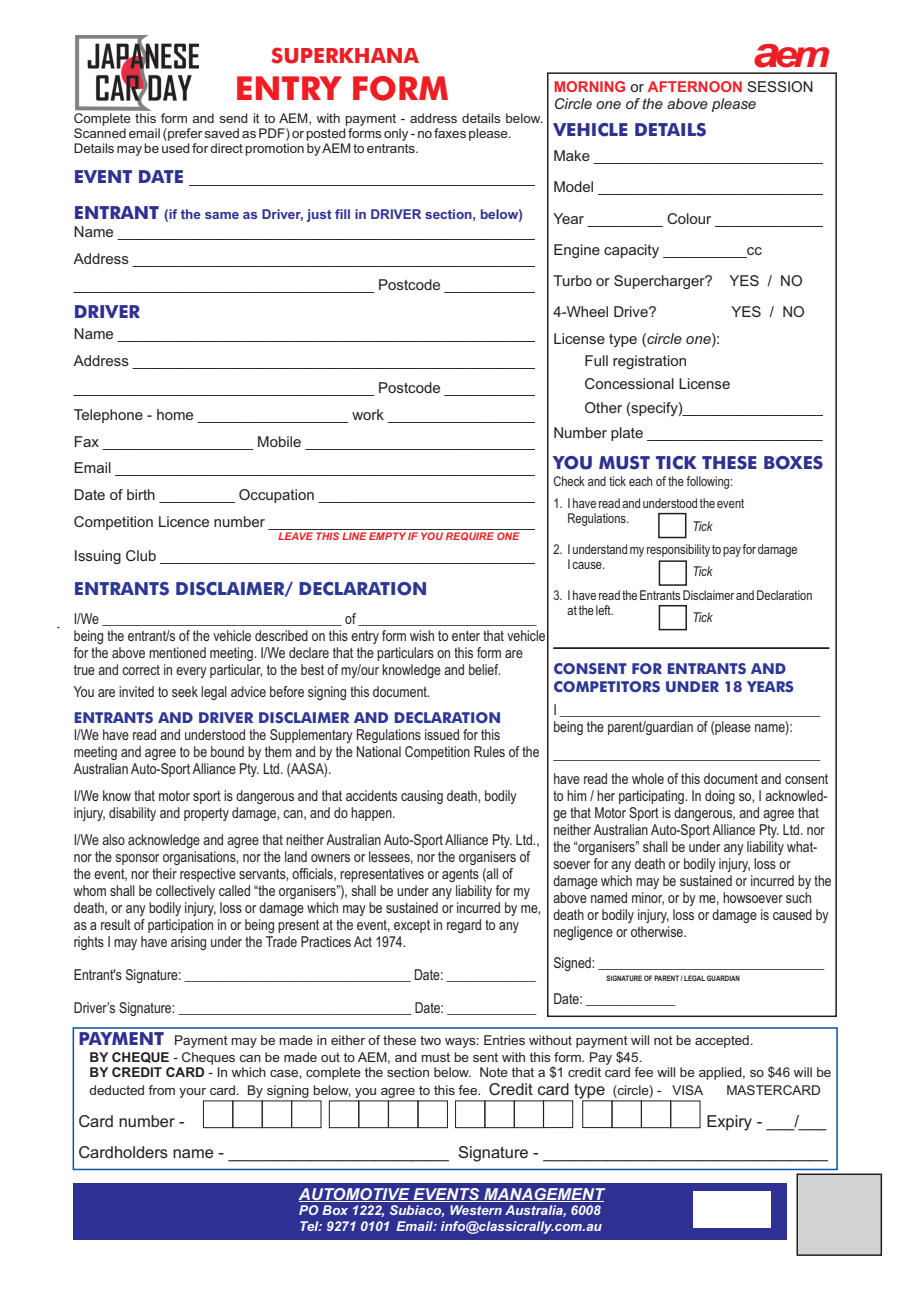
<style>
.page{position:relative;width:920px;height:1290px;background:#fff}
.page>*{position:absolute;margin:0;border:0;box-sizing:border-box;transform-origin:0 0}
.t1{font:italic 700 37.5px "Arial";color:#ee1d23;scale:1.12 1}
.t2{font:500 33px "Futura BT";color:#ee1d23}
.t3{font:500 21px "Futura BT";color:#ee1d23}
.t4{font:500 18px "Futura BT";color:#2e3092}
.t5{font:500 18px "Futura BT";color:#2c3695}
.t6{font:16.5px/31.8px "Arial";color:#231f20;text-align:right}
.t7{font:italic 700 16.5px "Arial";color:#fff}
.t8{font:15px/17px "Arial Narrow";color:#231f20}
.t9{font:15px/26.8px "Arial";color:#231f20}
.t10{font:500 15px/18px "Futura BT";color:#2c3695}
.t11{font:italic 15px/16.8px "Arial";color:#231f20}
.t12{font:13.5px/16.5px "Arial";color:#231f20}
.t13{font:13.5px/15.3px "Arial Narrow";color:#231f20}
.t14{font:italic 700 13.5px/15.1px "Arial";color:#fff}
.t15{font:700 13.5px "Arial";color:#2e3092}
.t16{font:italic 13.5px "Arial Narrow";color:#231f20}
.t17{font:13.35px/14.9px "Arial";color:#231f20}
.t18{font:italic 700 10.5px "Arial";color:#ee1d23}
.t19{font:700 7.5px "Arial Narrow";color:#231f20}
.s1{font-size:43.8px}
.s2{font-weight:700;font-style:normal;color:#ee2028}
.s3{font-style:normal}
.s4{font-family:"Futura BT";font-weight:500;font-size:18px}
.s5{font-style:italic}
.s6{font-family:"Futura BT";font-weight:500;font-size:18px;color:#2e3092}
.s7{font-weight:700}
.s8{font-size:16.5px}
</style>
<div class="page">
<div style="left:658px;top:513px;width:28px;height:25px;border:2px solid #231f20"></div>
<div style="left:659px;top:605px;width:28px;height:25px;border:2px solid #231f20"></div>
<div style="left:659px;top:560px;width:28px;height:26px;border:2px solid #231f20"></div>
<div style="left:73px;top:1027px;width:765px;height:143px;border:2px solid #0a52a4"></div>
<div style="left:73px;top:1183px;width:714px;height:56px;background:#2e3092"></div>
<hr style="left:299px;top:1201px;width:305px;height:1px;background:#fff">
<div style="left:514px;top:1100px;width:30px;height:28px;border:1px solid #231f20"></div>
<div style="left:388px;top:1100px;width:30px;height:28px;border:1px solid #231f20"></div>
<div style="left:485px;top:1100px;width:30px;height:28px;border:1px solid #231f20"></div>
<div style="left:455px;top:1100px;width:30px;height:28px;border:1px solid #231f20"></div>
<div style="left:543px;top:1100px;width:30px;height:28px;border:1px solid #231f20"></div>
<div style="left:582px;top:1100px;width:30px;height:28px;border:1px solid #231f20"></div>
<div style="left:418px;top:1100px;width:30px;height:28px;border:1px solid #231f20"></div>
<div style="left:359px;top:1100px;width:30px;height:28px;border:1px solid #231f20"></div>
<div style="left:329px;top:1100px;width:30px;height:28px;border:1px solid #231f20"></div>
<div style="left:291px;top:1100px;width:30px;height:28px;border:1px solid #231f20"></div>
<div style="left:262px;top:1100px;width:30px;height:28px;border:1px solid #231f20"></div>
<div style="left:232px;top:1100px;width:31px;height:28px;border:1px solid #231f20"></div>
<div style="left:203px;top:1100px;width:30px;height:28px;border:1px solid #231f20"></div>
<div style="left:670px;top:1100px;width:30px;height:28px;border:1px solid #231f20"></div>
<div style="left:641px;top:1100px;width:30px;height:28px;border:1px solid #231f20"></div>
<div style="left:612px;top:1100px;width:30px;height:28px;border:1px solid #231f20"></div>
<div style="left:547px;top:72px;width:290px;height:945px;border:2px solid #231f20"></div>
<div style="left:553px;top:648px;width:276px;height:1px;border:1px solid #231f20"></div>
<div style="left:693px;top:1191px;width:78px;height:37px;background:#fff"></div>
<svg style="left:796px;top:1173px;width:87px;height:83px;background:#c6c6c8"></svg>
<img style="left:76px;top:36px;width:123px;height:74px">
<h1 class="t1" style="left:753px;top:39px;width:71px"><span class="s1">a</span>em</h1>
<p class="t11" style="left:554px;top:80px;width:262px"><span class="s2">MORNING</span> <span class="s3">or</span> <span class="s2">AFTERNOON</span> <span class="s3">SESSION<br></span>Circle one of the above please</p>
<h3 class="t3" style="left:271px;top:47px;width:149px">SUPERKHANA</h3>
<h2 class="t2" style="left:235px;top:75px;width:216px">ENTRY FORM</h2>
<p class="t17" style="left:74px;top:112px;width:471px">Complete this form and send it to AEM, with payment - address details below.<br>Scanned email (prefer saved as PDF) or posted forms only - no faxes please.<br>Details may be used for direct promotion by AEM to entrants.</p>
<p class="t9" style="left:190px;top:166px;width:352px">__________________________________________</p>
<p class="t9" style="left:74px;top:219px;width:469px">Name __________________________________________________<br>Address _________________________________________________ ____________________________________ Postcode ___________</p>
<p class="t9" style="left:74px;top:322px;width:469px">Name __________________________________________________ Address _________________________________________________ ____________________________________ Postcode ___________ Telephone - home __________________ work __________________ Fax __________________ Mobile ____________________________ Email ___________________________________________________ Date of birth _________ Occupation __________________________ Competition Licence number ________________________________</p>
<p class="t9" style="left:74px;top:543px;width:463px">Issuing Club _____________________________________________</p>
<p class="t4" style="left:553px;top:122px;width:155px">VEHICLE DETAILS</p>
<p class="t9" style="left:553px;top:141px;width:276px;line-height:31.2px">Make ____________________________<br>Model ___________________________<br>Year _________ Colour _____________<br>Engine capacity __________cc<br>Turbo or Supercharger? YES / NO<br>4-Wheel Drive?</p>
<p class="t4" style="left:74px;top:170px;width:112px">EVENT DATE</p>
<p class="t15" style="left:74px;top:209px;width:450px"><span class="s4">ENTRANT</span> (if the same as Driver, just fill in DRIVER section, below)</p>
<p class="t4" style="left:74px;top:304px;width:68px">DRIVER</p>
<p class="t9" style="left:731px;top:300px;width:75px">YES / NO</p>
<p class="t9" style="left:553px;top:329px;width:168px;line-height:21.8px;text-align:center">License type (<span class="s5">circle one</span>):<br>Full registration</p>
<p class="t9" style="left:584px;top:373px;width:242px;line-height:23.4px">Concessional License<br>Other (specify)_________________</p>
<p class="t9" style="left:553px;top:420px;width:271px">Number plate _____________________</p>
<p class="t13" style="left:553px;top:475px;width:181px">Check and tick each of the following:</p>
<p class="t13" style="left:568px;top:497px;width:178px;text-indent:-14px">1. I have read and understood the event<br>Regulations.</p>
<p class="t13" style="left:568px;top:542px;width:232px;text-indent:-14px">2. I understand my responsibility to pay for damage<br>I cause.</p>
<p class="t13" style="left:568px;top:588px;width:246px;text-indent:-14px">3. I have read the Entrants Disclaimer and Declaration at the left.</p>
<p class="t4" style="left:553px;top:455px;width:271px">YOU MUST TICK THESE BOXES</p>
<p class="t16" style="left:692px;top:521px;width:21px">Tick</p>
<p class="t16" style="left:692px;top:566px;width:21px">Tick</p>
<p class="t16" style="left:692px;top:612px;width:21px">Tick</p>
<p class="t18" style="left:278px;top:532px;width:242px">LEAVE THIS LINE EMPTY IF YOU REQUIRE ONE</p>
<p class="t5" style="left:74px;top:582px;width:355px">ENTRANTS DISCLAIMER/ DECLARATION</p>
<p class="t8" style="left:74px;top:611px;width:473px">I/We ___________________________________ of __________________________ being the entrant/s of the vehicle described on this entry form wish to enter that vehicle for the above mentioned meeting. I/We declare that the particulars on this form are true and correct in every particular, to the best of my/our knowledge and belief.</p>
<p class="t8" style="left:74px;top:684px;width:358px">You are invited to seek legal advice before signing this document.</p>
<p class="t8" style="left:74px;top:728px;width:467px">I/We have read and understood the Supplementary Regulations issued for this meeting and agree to be bound by them and by the National Competition Rules of the<br>Australian Auto-Sport Alliance Pty. Ltd. (AASA).</p>
<p class="t8" style="left:74px;top:789px;width:444px">I/We know that motor sport is dangerous and that accidents causing death, bodily injury, disability and property damage, can, and do happen.</p>
<p class="t8" style="left:74px;top:833px;width:469px">I/We also acknowledge and agree that neither Australian Auto-Sport Alliance Pty. Ltd., nor the sponsor organisations, nor the land owners or lessees, nor the organisers of the event, nor their respective servants, officials, representatives or agents (all of whom shall be collectively called “the organisers”), shall be under any liability for my death, or any bodily injury, loss or damage which may be sustained or incurred by me, as a result of participation in or being present at the event, except in regard to any rights I may have arising under the Trade Practices Act 1974.</p>
<p class="t8" style="left:74px;top:960px;width:464px;line-height:32.8px">Entrant's Signature: _________________________________ Date: _____________<br>Driver’s Signature: __________________________________ Date: _____________</p>
<p class="t10" style="left:553px;top:661px;width:242px">CONSENT FOR ENTRANTS AND<br>COMPETITORS UNDER 18 YEARS</p>
<p class="t8" style="left:553px;top:702px;width:268px">I ______________________________________ being the parent/guardian of (please name):</p>
<p class="t8" style="left:553px;top:743px;width:276px;line-height:24.9px">_______________________________________ have read the whole of this document and consent</p>
<p class="t8" style="left:553px;top:788px;width:280px">to him / her participating. In doing so, I acknowled&shy;ge that Motor Sport is dangerous, and agree that neither Australian Auto-Sport Alliance Pty. Ltd. nor the “organisers” shall be under any liability what&shy;soever for any death or bodily injury, loss or damage which may be sustained or incurred by the above named minor, or by me, howsoever such death or bodily injury, loss or damage is caused by negligence or otherwise.</p>
<p class="t8" style="left:553px;top:956px;width:272px">Signed: _________________________________</p>
<p class="t19" style="left:607px;top:976px;width:135px">SIGNATURE OF PARENT / LEGAL GUARDIAN</p>
<p class="t8" style="left:553px;top:992px;width:123px">Date: _____________</p>
<p class="t12" style="left:90px;top:1033px;width:665px;text-indent:-11px"><span class="s6">PAYMENT</span> Payment may be made in either of these two ways: Entries without payment will not be accepted.<br><span class="s7">BY CHEQUE</span> - Cheques can be made out to AEM, and must be sent with this form. Pay $45.</p>
<p class="t12" style="left:90px;top:1064px;width:743px;line-height:17.9px"><span class="s7">BY CREDIT CARD</span> - In which case, complete the section below. Note that a $1 credit card fee will be applied, so $46 will be deducted from your card. By signing below, you agree to this fee. <span class="s8">Credit card type</span> (circle) - VISA</p>
<p class="t10" style="left:74px;top:710px;width:429px">ENTRANTS AND DRIVER DISCLAIMER AND DECLARATION</p>
<p class="t12" style="left:726px;top:1083px;width:96px">MASTERCARD</p>
<p class="t6" style="left:78px;top:1106px;width:751px">Expiry - ___/___<br>Cardholders name - ________________________ Signature - _______________________________</p>
<p class="t7" style="left:299px;top:1188px;width:306px">AUTOMOTIVE EVENTS MANAGEMENT</p>
<p class="t14" style="left:299px;top:1204px;width:304px">PO Box 1222, Subiaco, Western Australia, 6008<br>Tel: 9271 0101 Email: info@classicrally.com.au</p>
<p class="t6" style="left:78px;top:1106px;width:108px">Card number -</p>
</div>
